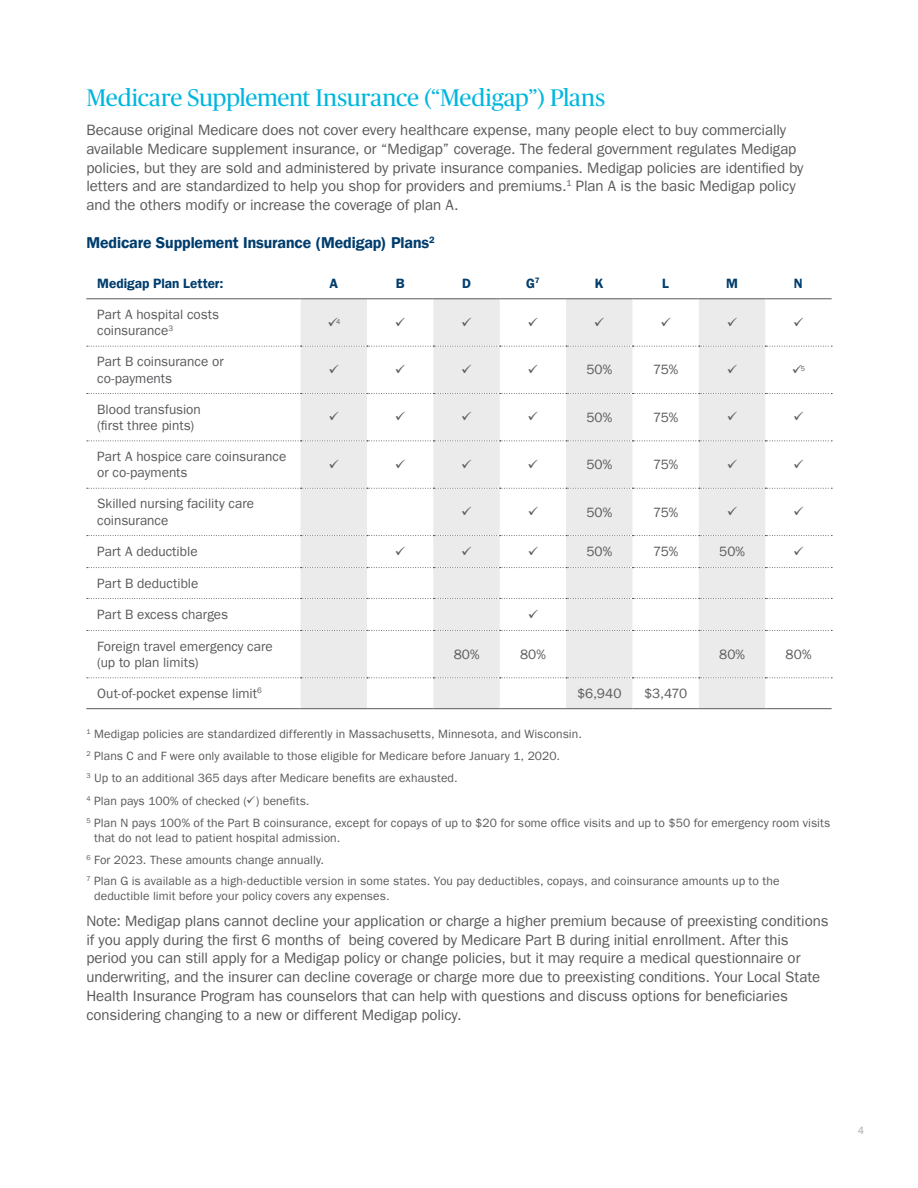
<style>
.page{position:relative;width:918px;height:1188px;background:#fff}
.page>*{position:absolute;margin:0;border:0;box-sizing:border-box;transform-origin:0 0}
.t1{font:24px "Publico Headline";letter-spacing:-.01em;color:#00b6de}
.t2{font:700 15.75px "ITC Frank Goth For AMPF Dm";letter-spacing:-.005em;color:#003d6d}
.t3{font:15px/18.8px "ITC Frank Goth For AMPF";letter-spacing:-.005em;color:#58595b}
.t4{font:13.5px/16.5px "ITC Frank Goth For AMPF";color:#58595b}
.t5{font:700 13.5px "ITC Frank Goth For AMPF Dm";color:#003d6d}
.t6{font:12px/21.8px "ITC Frank Goth For AMPF";letter-spacing:.01em;color:#58595b}
.t7{font:10.5px "ITC Frank Goth For AMPF";color:#a7a9ac}
.t8{font:7.05px "ITC Frank Goth For AMPF";color:#58595b}
</style>
<div class="page">
<svg style="left:301px;top:299px;width:464px;height:409px;fill:#ebebec"></svg>
<hr style="left:86px;top:298px;width:215px;height:1px;background:#58595b">
<hr style="left:301px;top:298px;width:66px;height:1px;background:#58595b">
<hr style="left:367px;top:298px;width:66px;height:1px;background:#58595b">
<hr style="left:433px;top:298px;width:67px;height:1px;background:#58595b">
<hr style="left:500px;top:298px;width:66px;height:1px;background:#58595b">
<hr style="left:566px;top:298px;width:66px;height:1px;background:#58595b">
<hr style="left:632px;top:298px;width:67px;height:1px;background:#58595b">
<hr style="left:699px;top:298px;width:66px;height:1px;background:#58595b">
<hr style="left:765px;top:298px;width:67px;height:1px;background:#58595b">
<hr style="left:86px;top:708px;width:215px;height:1px;background:#58595b">
<hr style="left:301px;top:708px;width:66px;height:1px;background:#58595b">
<hr style="left:367px;top:708px;width:66px;height:1px;background:#58595b">
<hr style="left:433px;top:708px;width:67px;height:1px;background:#58595b">
<hr style="left:500px;top:708px;width:66px;height:1px;background:#58595b">
<hr style="left:566px;top:708px;width:66px;height:1px;background:#58595b">
<hr style="left:632px;top:708px;width:67px;height:1px;background:#58595b">
<hr style="left:699px;top:708px;width:66px;height:1px;background:#58595b">
<hr style="left:765px;top:708px;width:67px;height:1px;background:#58595b">
<svg style="left:87px;top:346px;width:745px;height:1px"></svg>
<svg style="left:87px;top:393px;width:745px;height:1px"></svg>
<svg style="left:87px;top:440px;width:745px;height:1px"></svg>
<svg style="left:87px;top:488px;width:745px;height:1px"></svg>
<svg style="left:87px;top:535px;width:745px;height:1px"></svg>
<svg style="left:87px;top:567px;width:745px;height:1px"></svg>
<svg style="left:87px;top:598px;width:745px;height:1px"></svg>
<svg style="left:87px;top:630px;width:745px;height:1px"></svg>
<svg style="left:87px;top:677px;width:745px;height:1px"></svg>
<svg style="left:396px;top:317px;width:9px;height:9px"></svg>
<svg style="left:462px;top:317px;width:9px;height:9px"></svg>
<svg style="left:529px;top:317px;width:9px;height:9px"></svg>
<svg style="left:595px;top:317px;width:9px;height:9px"></svg>
<svg style="left:661px;top:317px;width:9px;height:9px"></svg>
<svg style="left:728px;top:317px;width:9px;height:9px"></svg>
<svg style="left:329px;top:365px;width:10px;height:8px"></svg>
<svg style="left:396px;top:365px;width:9px;height:8px"></svg>
<svg style="left:462px;top:365px;width:9px;height:8px"></svg>
<svg style="left:529px;top:365px;width:9px;height:8px"></svg>
<svg style="left:728px;top:365px;width:9px;height:8px"></svg>
<svg style="left:329px;top:412px;width:10px;height:9px"></svg>
<svg style="left:396px;top:412px;width:9px;height:9px"></svg>
<svg style="left:462px;top:412px;width:9px;height:9px"></svg>
<svg style="left:529px;top:412px;width:9px;height:9px"></svg>
<svg style="left:728px;top:412px;width:9px;height:9px"></svg>
<svg style="left:329px;top:459px;width:10px;height:9px"></svg>
<svg style="left:396px;top:459px;width:9px;height:9px"></svg>
<svg style="left:462px;top:459px;width:9px;height:9px"></svg>
<svg style="left:529px;top:459px;width:9px;height:9px"></svg>
<svg style="left:728px;top:459px;width:9px;height:9px"></svg>
<svg style="left:462px;top:507px;width:9px;height:8px"></svg>
<svg style="left:529px;top:507px;width:9px;height:8px"></svg>
<svg style="left:728px;top:507px;width:9px;height:8px"></svg>
<svg style="left:396px;top:546px;width:9px;height:9px"></svg>
<svg style="left:462px;top:546px;width:9px;height:9px"></svg>
<svg style="left:529px;top:546px;width:9px;height:9px"></svg>
<svg style="left:529px;top:609px;width:9px;height:9px"></svg>
<h1 class="t1" style="left:86px;top:80px;width:520px">Medicare Supplement Insurance (“Medigap”) Plans</h1>
<p class="t3" style="left:86px;top:121px;width:719px">Because original Medicare does not cover every healthcare expense, many people elect to buy commercially available Medicare supplement insurance, or “Medigap” coverage. The federal government regulates Medigap policies, but they are sold and administered by private insurance companies. Medigap policies are identified by letters and are standardized to help you shop for providers and premiums.<sup>1</sup> Plan A is the basic Medigap policy and the others modify or increase the coverage of plan A.</p>
<p class="t2" style="left:86px;top:234px;width:350px">Medicare Supplement Insurance (Medigap) Plans<sup>2</sup></p>
<p class="t5" style="left:97px;top:275px;width:128px">Medigap Plan Letter:</p>
<p class="t5" style="left:329px;top:275px;width:10px">A</p>
<p class="t5" style="left:396px;top:275px;width:10px">B</p>
<p class="t5" style="left:462px;top:275px;width:10px">D</p>
<p class="t5" style="left:526px;top:275px;width:15px">G<sup>7</sup></p>
<p class="t5" style="left:595px;top:275px;width:10px">K</p>
<p class="t5" style="left:662px;top:275px;width:8px">L</p>
<p class="t5" style="left:726px;top:275px;width:13px">M</p>
<p class="t5" style="left:794px;top:275px;width:10px">N</p>
<p class="t4" style="left:97px;top:306px;width:123px">Part A hospital costs coinsurance<sup>3</sup></p>
<p class="t8" style="left:327px;top:317px;width:14px">✓4</p>
<p class="t4" style="left:97px;top:353px;width:128px">Part B coinsurance or co-payments</p>
<p class="t4" style="left:586px;top:362px;width:27px">50%</p>
<p class="t4" style="left:653px;top:362px;width:27px">75%</p>
<p class="t8" style="left:792px;top:365px;width:15px">✓5</p>
<p class="t4" style="left:97px;top:401px;width:105px">Blood transfusion (first three pints)</p>
<p class="t4" style="left:586px;top:409px;width:27px">50%</p>
<p class="t4" style="left:653px;top:409px;width:27px">75%</p>
<p class="t4" style="left:97px;top:448px;width:191px">Part A hospice care coinsurance or co-payments</p>
<p class="t4" style="left:586px;top:456px;width:27px">50%</p>
<p class="t4" style="left:653px;top:456px;width:27px">75%</p>
<p class="t4" style="left:97px;top:496px;width:158px">Skilled nursing facility care coinsurance</p>
<p class="t4" style="left:586px;top:504px;width:27px">50%</p>
<p class="t4" style="left:653px;top:504px;width:27px">75%</p>
<p class="t4" style="left:97px;top:543px;width:102px">Part A deductible</p>
<p class="t4" style="left:586px;top:543px;width:27px">50%</p>
<p class="t4" style="left:653px;top:543px;width:27px">75%</p>
<p class="t4" style="left:719px;top:543px;width:27px">50%</p>
<p class="t4" style="left:97px;top:575px;width:103px">Part B deductible</p>
<p class="t4" style="left:97px;top:606px;width:132px">Part B excess charges</p>
<p class="t4" style="left:97px;top:638px;width:177px">Foreign travel emergency care (up to plan limits)</p>
<p class="t4" style="left:454px;top:646px;width:27px">80%</p>
<p class="t4" style="left:520px;top:646px;width:27px">80%</p>
<p class="t4" style="left:719px;top:646px;width:27px">80%</p>
<p class="t4" style="left:786px;top:646px;width:27px">80%</p>
<p class="t4" style="left:97px;top:685px;width:166px">Out-of-pocket expense limit<sup>6</sup></p>
<p class="t4" style="left:577px;top:685px;width:46px">$6,940</p>
<p class="t4" style="left:644px;top:685px;width:45px">$3,470</p>
<p class="t6" style="left:86px;top:723px;width:497px"><sup>1</sup> Medigap policies are standardized differently in Massachusetts, Minnesota, and Wisconsin.<br><sup>2</sup> Plans C and F were only available to those eligible for Medicare before January 1, 2020.<br><sup>3</sup> Up to an additional 365 days after Medicare benefits are exhausted.</p>
<p class="t6" style="left:86px;top:790px;width:746px"><sup>4</sup> Plan pays 100% of checked (✓) benefits.<br><sup>5</sup> Plan N pays 100% of the Part B coinsurance, except for copays of up to $20 for some office visits and up to $50 for emergency room visits</p>
<p class="t6" style="left:86px;top:827px;width:695px;text-indent:8px">that do not lead to patient hospital admission.<br><sup>6</sup> For 2023. These amounts change annually.<br><sup>7</sup> Plan G is available as a high-deductible version in some states. You pay deductibles, copays, and coinsurance amounts up to the</p>
<p class="t6" style="left:94px;top:885px;width:297px">deductible limit before your policy covers any expenses.</p>
<p class="t3" style="left:86px;top:911px;width:744px">Note: Medigap plans cannot decline your application or charge a higher premium because of preexisting conditions if you apply during the first 6 months of being covered by Medicare Part B during initial enrollment. After this period you can still apply for a Medigap policy or change policies, but it may require a medical questionnaire or underwriting, and the insurer can decline coverage or charge more due to preexisting conditions. Your Local State Health Insurance Program has counselors that can help with questions and discuss options for beneficiaries considering changing to a new or different Medigap policy.</p>
<p class="t7" style="left:858px;top:1124px;width:8px">4</p>
</div>
